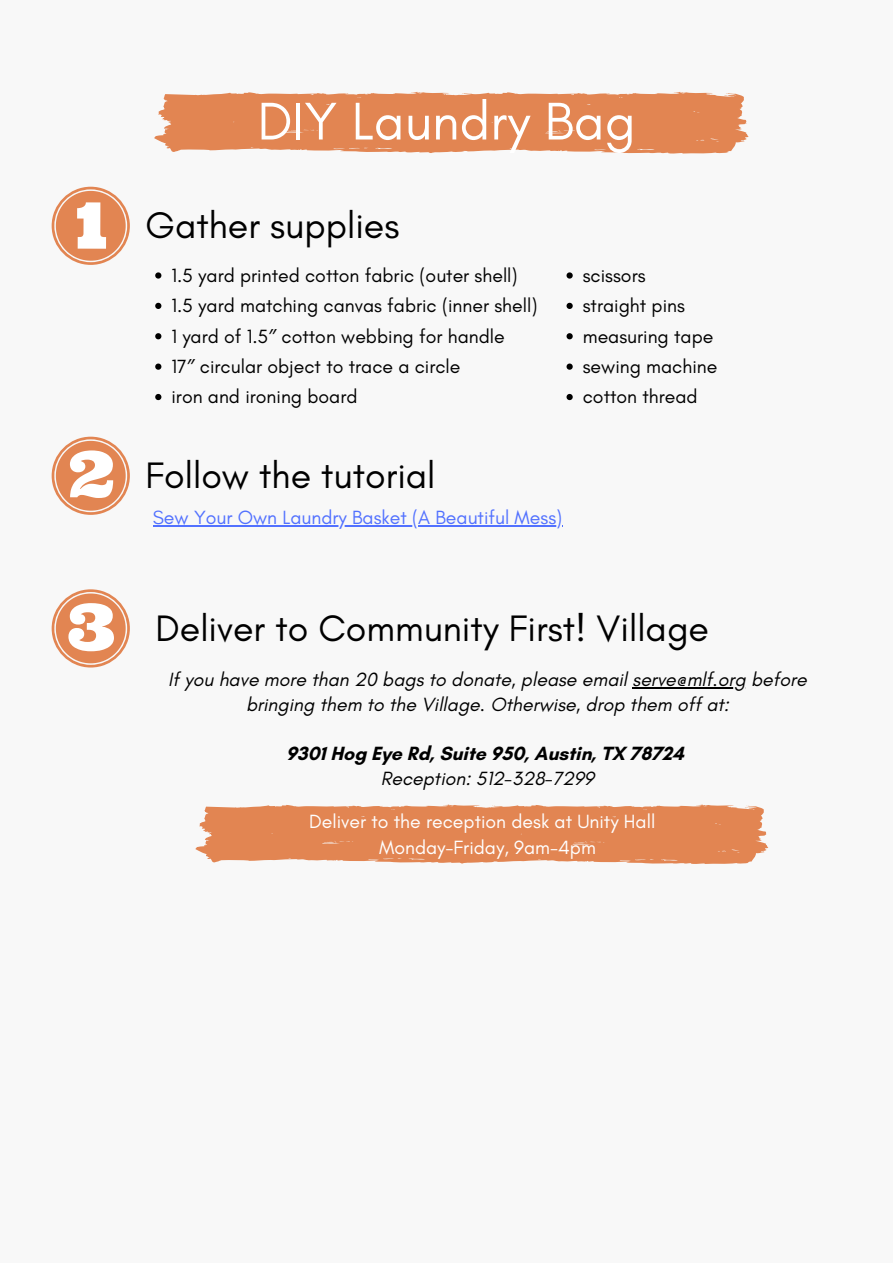
<style>
.page{position:relative;width:893px;height:1263px;background:#f8f8f8}
.page>*{position:absolute;margin:0;border:0;box-sizing:border-box;transform-origin:0 0}
.t1{font:54px "Glacial Indifference";color:#fff}
.t2{font:37.5px "Glacial Indifference";color:#000}
.t3{font:19.5px/30.4px "Glacial Indifference";color:#000}
.t4{font:italic 19.5px/24.8px "Glacial Indifference";color:#000;text-align:center}
.t5{font:19.5px/25.3px "Glacial Indifference";color:#fff;text-align:center}
.t6{font:19.5px "Glacial Indifference";color:#5271ff}
.t7{font:700 19.5px "Glacial Indifference";color:#000}
.s1{font-family:"Noto Sans"}
</style>
<div class="page">
<svg style="left:52px;top:437px;width:78px;height:78px"></svg>
<svg style="left:52px;top:187px;width:78px;height:78px"></svg>
<svg style="left:52px;top:589px;width:78px;height:78px"></svg>
<svg style="left:154px;top:92px;width:594px;height:62px;background:#e49063"></svg>
<svg style="left:155px;top:272px;width:6px;height:7px"></svg>
<svg style="left:155px;top:303px;width:6px;height:6px"></svg>
<svg style="left:155px;top:333px;width:6px;height:6px"></svg>
<svg style="left:155px;top:364px;width:6px;height:6px"></svg>
<svg style="left:155px;top:394px;width:6px;height:6px"></svg>
<hr style="left:153px;top:525px;width:409px;height:2px;background:#5271ff">
<svg style="left:566px;top:272px;width:7px;height:7px"></svg>
<svg style="left:566px;top:303px;width:7px;height:6px"></svg>
<svg style="left:566px;top:333px;width:7px;height:6px"></svg>
<svg style="left:566px;top:364px;width:7px;height:6px"></svg>
<svg style="left:566px;top:394px;width:7px;height:6px"></svg>
<hr style="left:632px;top:687px;width:113px;height:2px;background:#000">
<svg style="left:195px;top:804px;width:573px;height:60px;background:#e49163"></svg>
<h1 class="t1" style="left:257px;top:88px;width:379px">DIY Laundry Bag</h1>
<h2 class="t2" style="left:145px;top:203px;width:255px">Gather supplies</h2>
<p class="t3" style="left:171px;top:260px;width:367px">1.5 yard printed cotton fabric (outer shell)<br>1.5 yard matching canvas fabric (inner shell)<br>1 yard of 1.5<span class="s1">″</span> cotton webbing for handle<br>17<span class="s1">″</span> circular object to trace a circle<br>iron and ironing board</p>
<h2 class="t2" style="left:145px;top:452px;width:291px">Follow the tutorial</h2>
<p class="t6" style="left:153px;top:505px;width:411px">Sew Your Own Laundry Basket (A Beautiful Mess)</p>
<p class="t3" style="left:583px;top:260px;width:136px">scissors<br>straight pins measuring tape sewing machine cotton thread</p>
<h2 class="t2" style="left:156px;top:605px;width:555px">Deliver to Community First! Village</h2>
<p class="t4" style="left:168px;top:667px;width:640px">If you have more than 20 bags to donate, please email serve@mlf.org before bringing them to the Village. Otherwise, drop them off at:</p>
<p class="t7" style="left:286px;top:741px;width:399px">9301 Hog Eye Rd, Suite 950, Austin, TX 78724</p>
<p class="t4" style="left:381px;top:766px;width:215px">Reception: 512-328-7299</p>
<p class="t5" style="left:309px;top:809px;width:348px">Deliver to the reception desk at Unity Hall<br>Monday-Friday, 9am-4pm</p>
</div>
